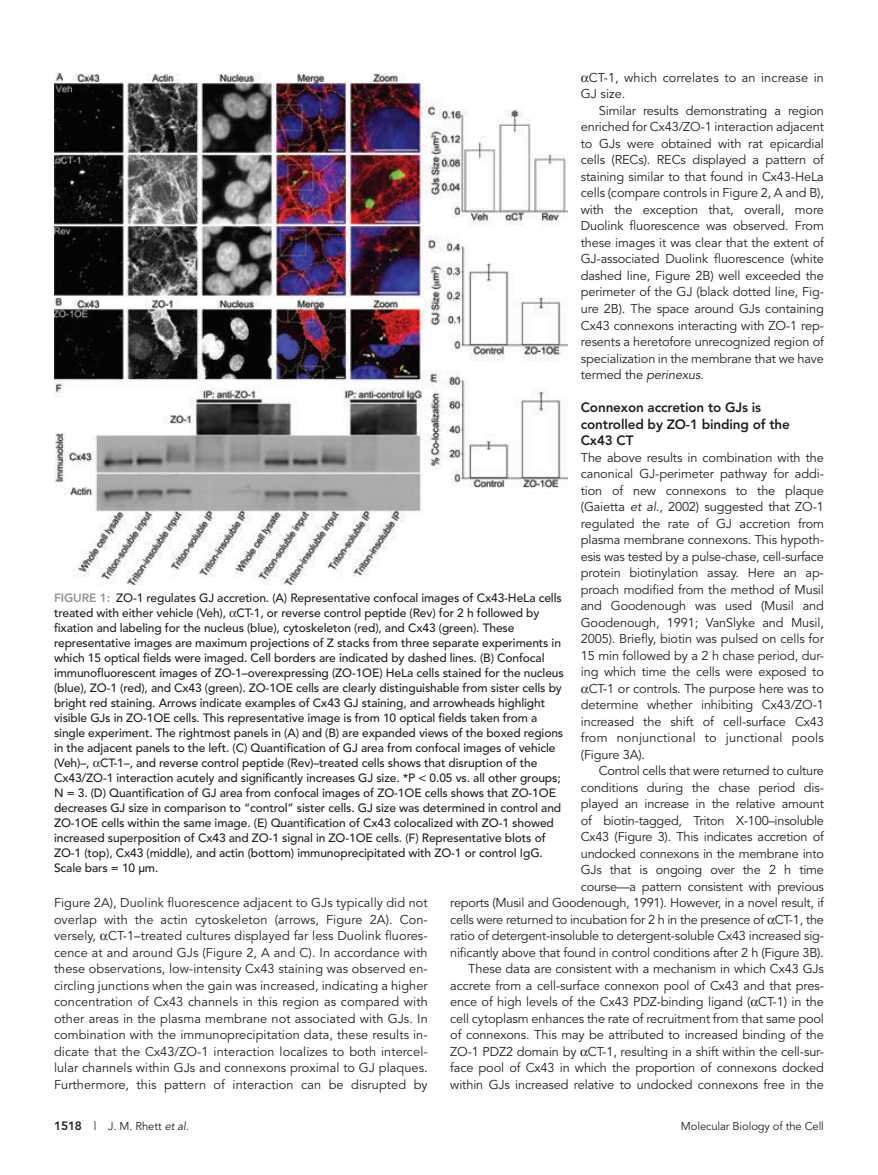
<style>
.page{position:relative;width:878px;height:1175px;background:#fff}
.page>*{position:absolute;margin:0;border:0;box-sizing:border-box;transform-origin:0 0}
.t1{font:800 13.5px/16.5px "Avenir";letter-spacing:-.01em;color:#231f20}
.t2{font:12.75px/16.5px "Avenir";letter-spacing:-.01em;color:#231f20;text-align:justify}
.t3{font:12.75px "Avenir";letter-spacing:.015em;color:#231f20}
.t4{font:500 12px/15px "Avenir";letter-spacing:-.01em;color:#231f20}
.t5{font:11.25px "Avenir";letter-spacing:-.01em;color:#231f20}
.s1{font-style:italic}
.s2{font-weight:800;color:#939598}
.s3{font-weight:800;font-size:12px}
.s4{font-size:12px}
</style>
<div class="page">
<img style="left:54px;top:73px;width:513px;height:511px">
<p class="t2" style="left:580px;top:70px;width:245px;text-indent:8px">CT-1, which correlates to an increase in<br>GJ size.</p>
<p class="t2" style="left:580px;top:103px;width:245px;text-indent:18px">Similar results demonstrating a region enriched for Cx43/ZO-1 interaction adjacent to GJs were obtained with rat epicardial cells (RECs). RECs displayed a pattern of staining similar to that found in Cx43-HeLa cells (compare controls in Figure 2, A and B), with the exception that, overall, more Duolink fluorescence was observed. From these images it was clear that the extent of GJ-associated Duolink fluorescence (white dashed line, Figure 2B) well exceeded the perimeter of the GJ (black dotted line, Fig&shy;ure 2B). The space around GJs containing Cx43 connexons interacting with ZO-1 rep&shy;resents a heretofore unrecognized region of specialization in the membrane that we have termed the <span class="s1">perinexus</span>.</p>
<p class="t1" style="left:580px;top:399px;width:210px">Connexon accretion to GJs is controlled by ZO-1 binding of the<br>Cx43 CT</p>
<p class="t2" style="left:580px;top:449px;width:244px">The above results in combination with the</p>
<p class="t2" style="left:580px;top:466px;width:245px">canonical GJ-perimeter pathway for addi-</p>
<p class="t2" style="left:580px;top:482px;width:244px">tion of new connexons to the plaque</p>
<p class="t2" style="left:580px;top:499px;width:245px">(Gaietta <span class="s1">et al.</span>, 2002) suggested that ZO-1</p>
<p class="t2" style="left:580px;top:515px;width:245px">regulated the rate of GJ accretion from</p>
<p class="t2" style="left:580px;top:532px;width:245px">plasma membrane connexons. This hypoth-</p>
<p class="t2" style="left:580px;top:548px;width:245px">esis was tested by a pulse-chase, cell-surface</p>
<p class="t2" style="left:580px;top:565px;width:245px">protein biotinylation assay. Here an ap-</p>
<p class="t2" style="left:580px;top:581px;width:245px">proach modified from the method of Musil</p>
<p class="t2" style="left:580px;top:598px;width:244px">and Goodenough was used (Musil and</p>
<p class="t2" style="left:580px;top:614px;width:244px">Goodenough, 1991; VanSlyke and Musil,</p>
<p class="t2" style="left:580px;top:631px;width:244px">2005). Briefly, biotin was pulsed on cells for</p>
<p class="t2" style="left:580px;top:647px;width:245px">15 min followed by a 2 h chase period, dur-</p>
<p class="t2" style="left:580px;top:664px;width:244px">ing which time the cells were exposed to</p>
<p class="t2" style="left:588px;top:680px;width:237px">CT-1 or controls. The purpose here was to</p>
<p class="t2" style="left:580px;top:697px;width:245px">determine whether inhibiting Cx43/ZO-1</p>
<p class="t2" style="left:580px;top:713px;width:245px">increased the shift of cell-surface Cx43</p>
<p class="t3" style="left:580px;top:730px;width:245px">from nonjunctional to junctional pools</p>
<p class="t2" style="left:580px;top:746px;width:66px">(Figure 3A).</p>
<p class="t2" style="left:599px;top:763px;width:226px">Control cells that were returned to culture</p>
<p class="t2" style="left:580px;top:779px;width:245px">conditions during the chase period dis-</p>
<p class="t2" style="left:580px;top:796px;width:244px">played an increase in the relative amount</p>
<p class="t2" style="left:580px;top:812px;width:245px">of biotin-tagged, Triton X-100–insoluble</p>
<p class="t2" style="left:580px;top:829px;width:245px">Cx43 (Figure 3). This indicates accretion of</p>
<p class="t2" style="left:580px;top:845px;width:245px">undocked connexons in the membrane into</p>
<p class="t2" style="left:580px;top:862px;width:244px">GJs that is ongoing over the 2 h time</p>
<p class="t2" style="left:580px;top:878px;width:245px">course—a pattern consistent with previous</p>
<p class="t2" style="left:450px;top:895px;width:375px">reports (Musil and Goodenough, 1991). However, in a novel result, if</p>
<p class="t2" style="left:450px;top:911px;width:375px">cells were returned to incubation for 2 h in the presence of CT-1, the</p>
<p class="t2" style="left:450px;top:928px;width:375px">ratio of detergent-insoluble to detergent-soluble Cx43 increased sig-</p>
<p class="t2" style="left:450px;top:944px;width:375px">nificantly above that found in control conditions after 2 h (Figure 3B).</p>
<p class="t2" style="left:468px;top:961px;width:357px">These data are consistent with a mechanism in which Cx43 GJs</p>
<p class="t2" style="left:450px;top:977px;width:375px">accrete from a cell-surface connexon pool of Cx43 and that pres-</p>
<p class="t2" style="left:450px;top:994px;width:375px">ence of high levels of the Cx43 PDZ-binding ligand ( CT-1) in the</p>
<p class="t2" style="left:450px;top:1010px;width:375px">cell cytoplasm enhances the rate of recruitment from that same pool</p>
<p class="t2" style="left:450px;top:1027px;width:375px">of connexons. This may be attributed to increased binding of the</p>
<p class="t2" style="left:450px;top:1043px;width:375px">ZO-1 PDZ2 domain by CT-1, resulting in a shift within the cell-sur-</p>
<p class="t2" style="left:450px;top:1060px;width:375px">face pool of Cx43 in which the proportion of connexons docked</p>
<p class="t2" style="left:450px;top:1076px;width:375px">within GJs increased relative to undocked connexons free in the</p>
<p class="t4" style="left:54px;top:590px;width:511px"><span class="s2">Fig ure 1:</span> ZO-1 regulates GJ accretion. (A) Representative confocal images of Cx43-HeLa cells treated with either vehicle (Veh), CT-1, or reverse control peptide (Rev) for 2 h followed by fixation and labeling for the nucleus (blue), cytoskeleton (red), and Cx43 (green). These representative images are maximum projections of Z stacks from three separate experiments in which 15 optical fields were imaged. Cell borders are indicated by dashed lines. (B) Confocal immunofluorescent images of ZO-1–overexpressing (ZO-1OE) HeLa cells stained for the nucleus (blue), ZO-1 (red), and Cx43 (green). ZO-1OE cells are clearly distinguishable from sister cells by bright red staining. Arrows indicate examples of Cx43 GJ staining, and arrowheads highlight visible GJs in ZO-1OE cells. This representative image is from 10 optical fields taken from a single experiment. The rightmost panels in (A) and (B) are expanded views of the boxed regions in the adjacent panels to the left. (C) Quantification of GJ area from confocal images of vehicle (Veh)–, CT-1–, and reverse control peptide (Rev)–treated cells shows that disruption of the Cx43/ZO-1 interaction acutely and significantly increases GJ size. *P &lt; 0.05 vs. all other groups; N = 3. (D) Quantification of GJ area from confocal images of ZO-1OE cells shows that ZO-1OE decreases GJ size in comparison to “control” sister cells. GJ size was determined in control and ZO-1OE cells within the same image. (E) Quantification of Cx43 colocalized with ZO-1 showed increased superposition of Cx43 and ZO-1 signal in ZO-1OE cells. (F) Representative blots of ZO-1 (top), Cx43 (middle), and actin (bottom) immunoprecipitated with ZO-1 or control IgG.<br>Scale bars = 10 μm.</p>
<p class="t2" style="left:54px;top:895px;width:375px">Figure 2A), Duolink fluorescence adjacent to GJs typically did not overlap with the actin cytoskeleton (arrows, Figure 2A). Con&shy;versely, CT-1–treated cultures displayed far less Duolink fluores&shy;cence at and around GJs (Figure 2, A and C). In accordance with these observations, low-intensity Cx43 staining was observed en&shy;circling junctions when the gain was increased, indicating a higher concentration of Cx43 channels in this region as compared with other areas in the plasma membrane not associated with GJs. In combination with the immunoprecipitation data, these results in&shy;dicate that the Cx43/ZO-1 interaction localizes to both intercel&shy;lular channels within GJs and connexons proximal to GJ plaques.<br>Furthermore, this pattern of interaction can be disrupted by</p>
<p class="t5" style="left:54px;top:1119px;width:136px"><span class="s3">1518</span> <span class="s4">|</span> J. M. Rhett <span class="s1">et al</span>.</p>
<p class="t5" style="left:681px;top:1119px;width:144px">Molecular Biology of the Cell</p>
</div>
